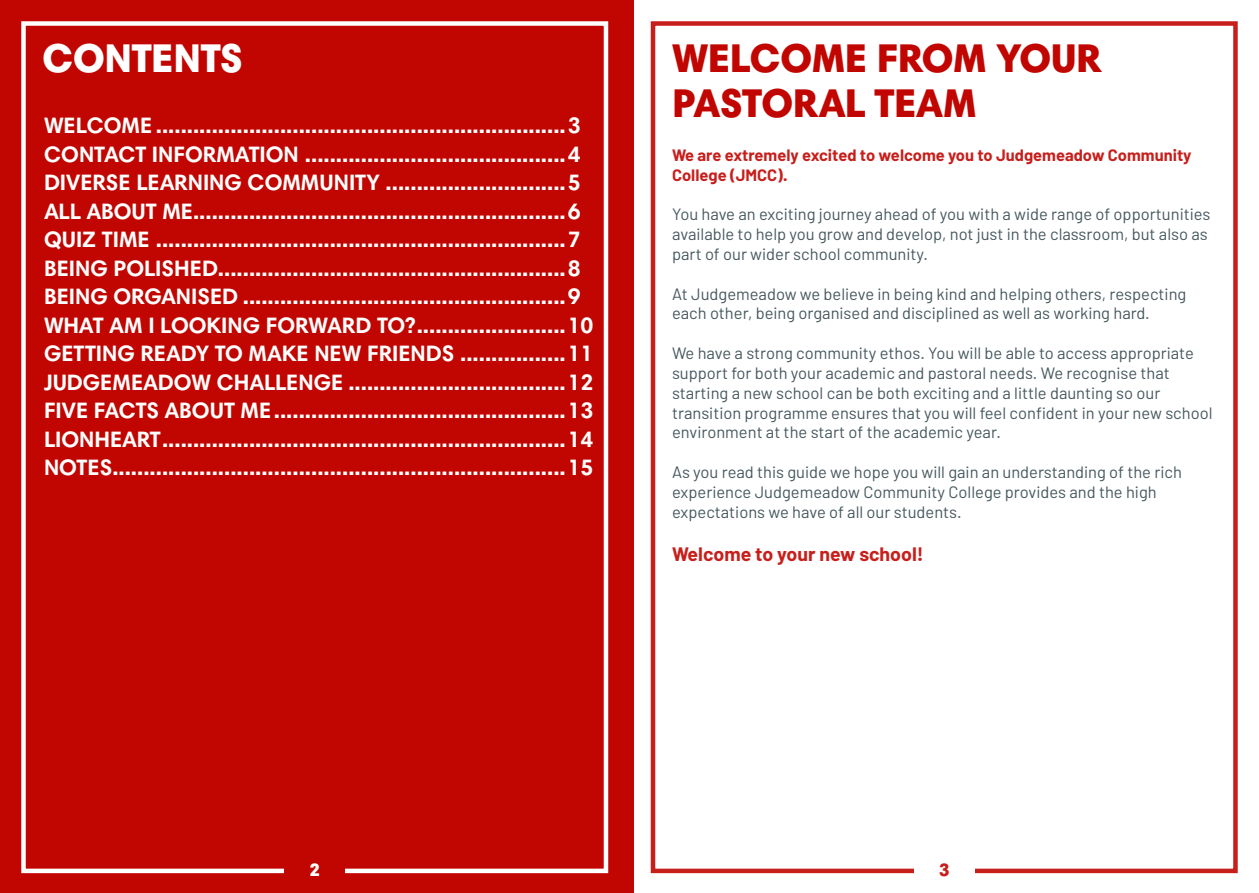
<style>
.page{position:relative;width:1259px;height:893px;background:#fff}
.page>*{position:absolute;margin:0;border:0;box-sizing:border-box;transform-origin:0 0}
.t1{font:900 40.5px "Harmonia Sans Pro Cyr";letter-spacing:-.01em;color:#c10601}
.t2{font:900 40.5px "Harmonia Sans Pro Cyr";letter-spacing:-.01em;color:#fff}
.t3{font:700 22.5px/28.5px "Harmonia Sans Pro Cyr";color:#fff}
.t4{font:700 19.5px "Barlow";color:#c71f1b}
.t5{font:900 18px "Harmonia Sans Pro Cyr";color:#c71f1b}
.t6{font:900 18px "Harmonia Sans Pro Cyr";color:#fff}
.t7{font:16.5px/19.8px "Barlow";color:#46585e}
.t8{font:700 16.5px/19.8px "Barlow";color:#c71f1b}
</style>
<div class="page">
<div style="left:651px;top:21px;width:586px;height:852px;border:4px solid #c71f1b"></div>
<div style="left:913px;top:850px;width:61px;height:43px;background:#fff"></div>
<div style="left:0;top:0;width:633px;height:893px;background:#c10601"></div>
<div style="left:21px;top:21px;width:587px;height:852px;border:4px solid #fff"></div>
<div style="left:284px;top:850px;width:61px;height:43px;background:#c10601"></div>
<h1 class="t2" style="left:43px;top:32px;width:202px">CONTENTS</h1>
<h1 class="t1" style="left:672px;top:32px;width:431px">WELCOME FROM YOUR</h1>
<p class="t3" style="left:44px;top:111px;width:538px">WELCOME ..................................................................3</p>
<p class="t3" style="left:44px;top:140px;width:551px">CONTACT INFORMATION ..........................................4<br>DIVERSE LEARNING COMMUNITY .............................5<br>ALL ABOUT ME............................................................6<br>QUIZ TIME ..................................................................7<br>BEING POLISHED........................................................8<br>BEING ORGANISED ....................................................9<br>WHAT AM I LOOKING FORWARD TO?........................10<br>GETTING READY TO MAKE NEW FRIENDS .................11<br>JUDGEMEADOW CHALLENGE ...................................12<br>FIVE FACTS ABOUT ME...............................................13<br>LIONHEART.................................................................14<br>NOTES.........................................................................15</p>
<h1 class="t1" style="left:672px;top:77px;width:306px">PASTORAL TEAM</h1>
<p class="t8" style="left:672px;top:145px;width:521px">We are extremely excited to welcome you to Judgemeadow Community<br>College (JMCC).</p>
<p class="t7" style="left:672px;top:204px;width:540px">You have an exciting journey ahead of you with a wide range of opportunities available to help you grow and develop, not just in the classroom, but also as part of our wider school community.</p>
<p class="t7" style="left:672px;top:283px;width:516px">At Judgemeadow we believe in being kind and helping others, respecting each other, being organised and disciplined as well as working hard.</p>
<p class="t7" style="left:672px;top:343px;width:542px">We have a strong community ethos. You will be able to access appropriate support for both your academic and pastoral needs. We recognise that starting a new school can be both exciting and a little daunting so our transition programme ensures that you will feel confident in your new school environment at the start of the academic year.</p>
<p class="t7" style="left:672px;top:462px;width:511px">As you read this guide we hope you will gain an understanding of the rich experience Judgemeadow Community College provides and the high expectations we have of all our students.</p>
<p class="t4" style="left:672px;top:542px;width:253px">Welcome to your new school!</p>
<p class="t6" style="left:309px;top:859px;width:12px">2</p>
<p class="t5" style="left:939px;top:859px;width:12px">3</p>
</div>
